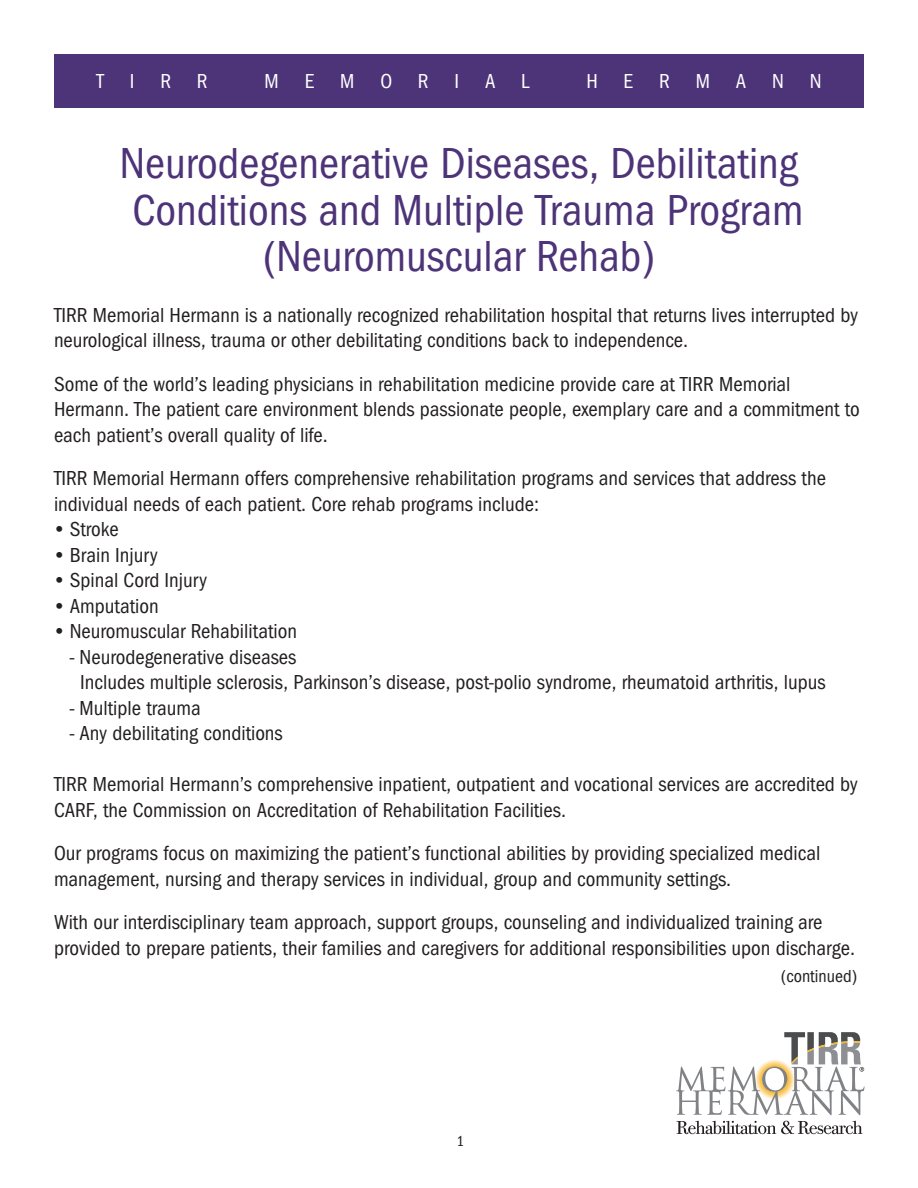
<style>
.page{position:relative;width:918px;height:1188px;background:#fff}
.page>*{position:absolute;margin:0;border:0;box-sizing:border-box;transform-origin:0 0}
.t1{font:45px/46.5px "Franklin Got Cd ITC";color:#4d3378}
.t2{font:21px/25.5px "Franklin Got Cd ITC";color:#231f20}
.t3{font:21px "Franklin Got Cd ITC";letter-spacing:1.23em;color:#fff}
.t4{font:18px "Franklin Got Cd ITC";color:#231f20}
.t5{font:15px "Franklin Got Cd ITC";color:#231f20}
</style>
<div class="page">
<div style="left:54px;top:54px;width:810px;height:54px;background:#4d3378"></div>
<svg style="left:677px;top:1121px;width:185px;height:13px"></svg>
<svg style="left:676px;top:1032px;width:188px;height:83px"></svg>
<p class="t3" style="left:97px;top:69px;width:113px">TIRR</p>
<p class="t3" style="left:265px;top:69px;width:266px">MEMORIAL</p>
<p class="t3" style="left:586px;top:69px;width:237px">HERMANN</p>
<p class="t1" style="left:120px;top:139px;width:685px">Neurodegenerative Diseases, Debilitating<br>Conditions and Multiple Trauma Program</p>
<p class="t1" style="left:263px;top:232px;width:394px">(Neuromuscular Rehab)</p>
<p class="t2" style="left:54px;top:302px;width:805px">TIRR Memorial Hermann is a nationally recognized rehabilitation hospital that returns lives interrupted by neurological illness, trauma or other debilitating conditions back to independence.</p>
<p class="t2" style="left:54px;top:371px;width:807px">Some of the world’s leading physicians in rehabilitation medicine provide care at TIRR Memorial<br>Hermann. The patient care environment blends passionate people, exemplary care and a commitment to each patient’s overall quality of life.</p>
<p class="t2" style="left:54px;top:465px;width:774px">TIRR Memorial Hermann offers comprehensive rehabilitation programs and services that address the individual needs of each patient. Core rehab programs include:</p>
<p class="t2" style="left:54px;top:516px;width:66px">• Stroke</p>
<p class="t2" style="left:54px;top:542px;width:105px">• Brain Injury</p>
<p class="t2" style="left:54px;top:567px;width:154px">• Spinal Cord Injury</p>
<p class="t2" style="left:54px;top:593px;width:106px">• Amputation</p>
<p class="t2" style="left:54px;top:618px;width:245px">• Neuromuscular Rehabilitation</p>
<p class="t2" style="left:70px;top:644px;width:228px">- Neurodegenerative diseases</p>
<p class="t2" style="left:80px;top:669px;width:747px">Includes multiple sclerosis, Parkinson’s disease, post-polio syndrome, rheumatoid arthritis, lupus</p>
<p class="t2" style="left:70px;top:695px;width:133px">- Multiple trauma</p>
<p class="t2" style="left:70px;top:720px;width:215px">- Any debilitating conditions</p>
<p class="t2" style="left:54px;top:771px;width:805px">TIRR Memorial Hermann’s comprehensive inpatient, outpatient and vocational services are accredited by<br>CARF, the Commission on Accreditation of Rehabilitation Facilities.</p>
<p class="t2" style="left:54px;top:840px;width:768px">Our programs focus on maximizing the patient’s functional abilities by providing specialized medical management, nursing and therapy services in individual, group and community settings.</p>
<p class="t2" style="left:54px;top:909px;width:803px">With our interdisciplinary team approach, support groups, counseling and individualized training are provided to prepare patients, their families and caregivers for additional responsibilities upon discharge.</p>
<p class="t4" style="left:781px;top:965px;width:78px">(continued)</p>
<p class="t5" style="left:457px;top:1132px;width:9px">1</p>
</div>
